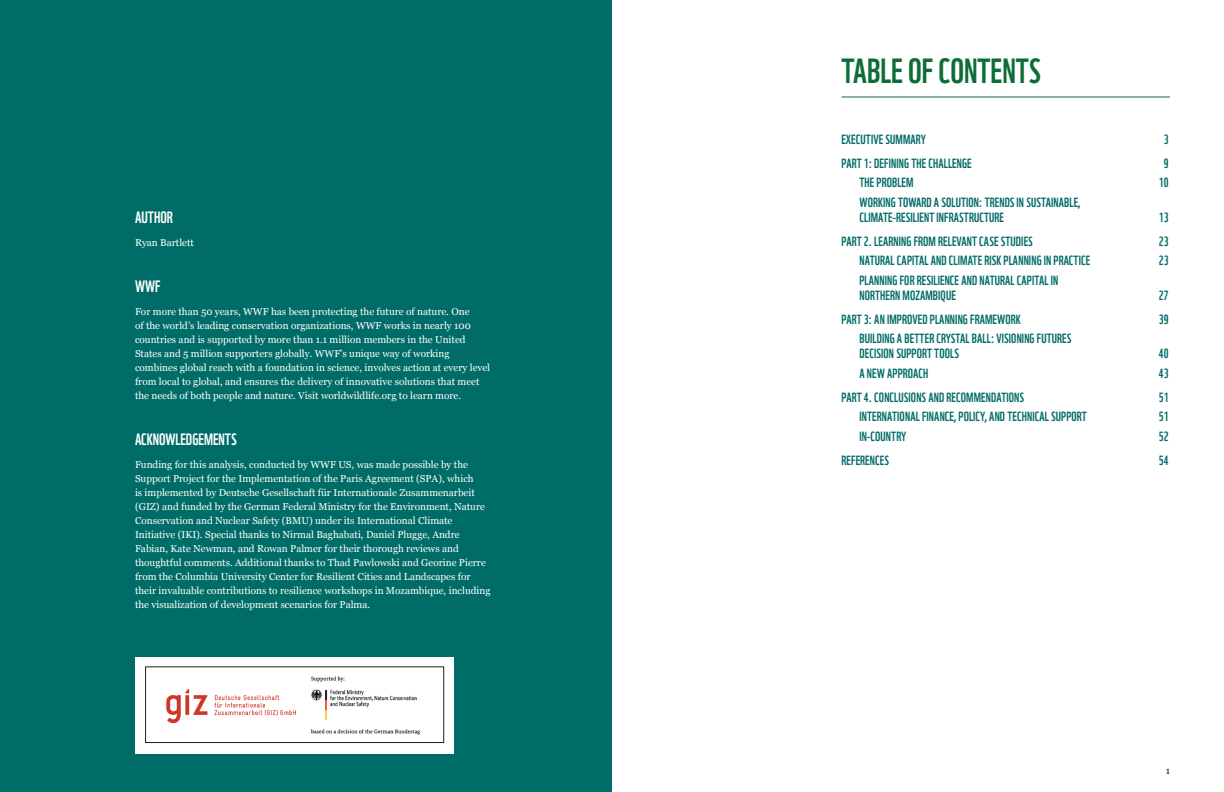
<style>
.page{position:relative;width:1224px;height:792px;background:#fff}
.page>*{position:absolute;margin:0;border:0;box-sizing:border-box;transform-origin:0 0}
.Headline_1{font:34px "WWF";color:#0c6d38}
.Sub_1{font:16px "WWF";color:#fff}
.TOC_1{font:13px/15px "WWF";letter-spacing:.01em;color:#006c67}
.Body_1{font:10px/14px "Georgia";color:#fff}
.t1{font:10px "Georgia";color:#231f20}
</style>
<div class="page">
<div style="left:0;top:0;width:612px;height:792px;background:#006c67"></div>
<hr style="left:842px;top:96px;width:328px;height:1px;background:#0c6d38">
<div style="left:135px;top:657px;width:319px;height:96px;background:#fff"></div>
<div style="left:145px;top:666px;width:299px;height:77px;border:1px solid #231f20"></div>
<img style="left:166px;top:677px;width:254px;height:58px">
<p class="Sub_1" style="left:135px;top:205px;width:39px">AUTHOR</p>
<p class="Body_1" style="left:135px;top:236px;width:61px">Ryan Bartlett</p>
<p class="Sub_1" style="left:135px;top:274px;width:27px">WWF</p>
<p class="Body_1" style="left:135px;top:305px;width:357px">For more than 50 years, WWF has been protecting the future of nature. One<br>of the world’s leading conservation organizations, WWF works in nearly 100 countries and is supported by more than 1.1 million members in the United States and 5 million supporters globally. WWF’s unique way of working combines global reach with a foundation in science, involves action at every level from local to global, and ensures the delivery of innovative solutions that meet the needs of both people and nature. Visit worldwildlife.org to learn more.</p>
<p class="Sub_1" style="left:135px;top:427px;width:103px">ACKNOWLEDGEMENTS</p>
<p class="Body_1" style="left:135px;top:458px;width:357px">Funding for this analysis, conducted by WWF US, was made possible by the Support Project for the Implementation of the Paris Agreement (SPA), which<br>is implemented by Deutsche Gesellschaft für Internationale Zusammenarbeit (GIZ) and funded by the German Federal Ministry for the Environment, Nature Conservation and Nuclear Safety (BMU) under its International Climate Initiative (IKI). Special thanks to Nirmal Baghabati, Daniel Plugge, Andre Fabian, Kate Newman, and Rowan Palmer for their thorough reviews and thoughtful comments. Additional thanks to Thad Pawlowski and Georine Pierre from the Columbia University Center for Resilient Cities and Landscapes for their invaluable contributions to resilience workshops in Mozambique, including the visualization of development scenarios for Palma.</p>
<p class="Headline_1" style="left:842px;top:44px;width:201px">TABLE OF CONTENTS</p>
<p class="TOC_1" style="left:842px;top:131px;width:86px">EXECUTIVE SUMMARY</p>
<p class="TOC_1" style="left:1164px;top:131px;width:6px">3</p>
<p class="TOC_1" style="left:842px;top:155px;width:132px">PART 1: DEFINING THE CHALLENGE</p>
<p class="TOC_1" style="left:1164px;top:155px;width:6px">9</p>
<p class="TOC_1" style="left:860px;top:174px;width:56px">THE PROBLEM</p>
<p class="TOC_1" style="left:1159px;top:174px;width:11px">10</p>
<p class="TOC_1" style="left:860px;top:194px;width:222px">WORKING TOWARD A SOLUTION: TRENDS IN SUSTAINABLE,<br>CLIMATE-RESILIENT INFRASTRUCTURE</p>
<p class="TOC_1" style="left:1159px;top:209px;width:11px">13</p>
<p class="TOC_1" style="left:842px;top:233px;width:193px">PART 2. LEARNING FROM RELEVANT CASE STUDIES</p>
<p class="TOC_1" style="left:1159px;top:233px;width:11px">23</p>
<p class="TOC_1" style="left:860px;top:252px;width:232px">NATURAL CAPITAL AND CLIMATE RISK PLANNING IN PRACTICE</p>
<p class="TOC_1" style="left:1159px;top:252px;width:11px">23</p>
<p class="TOC_1" style="left:860px;top:272px;width:200px">PLANNING FOR RESILIENCE AND NATURAL CAPITAL IN<br>NORTHERN MOZAMBIQUE</p>
<p class="TOC_1" style="left:1159px;top:287px;width:11px">27</p>
<p class="TOC_1" style="left:842px;top:311px;width:181px">PART 3: AN IMPROVED PLANNING FRAMEWORK</p>
<p class="TOC_1" style="left:1159px;top:311px;width:11px">39</p>
<p class="TOC_1" style="left:860px;top:330px;width:213px">BUILDING A BETTER CRYSTAL BALL: VISIONING FUTURES<br>DECISION SUPPORT TOOLS</p>
<p class="TOC_1" style="left:1159px;top:345px;width:11px">40</p>
<p class="TOC_1" style="left:860px;top:365px;width:70px">A NEW APPROACH</p>
<p class="TOC_1" style="left:1159px;top:365px;width:11px">43</p>
<p class="TOC_1" style="left:842px;top:389px;width:184px">PART 4. CONCLUSIONS AND RECOMMENDATIONS</p>
<p class="TOC_1" style="left:1159px;top:389px;width:11px">51</p>
<p class="TOC_1" style="left:860px;top:408px;width:229px">INTERNATIONAL FINANCE, POLICY, AND TECHNICAL SUPPORT</p>
<p class="TOC_1" style="left:1159px;top:408px;width:11px">51</p>
<p class="TOC_1" style="left:860px;top:428px;width:48px">IN-COUNTRY</p>
<p class="TOC_1" style="left:1159px;top:428px;width:11px">52</p>
<p class="TOC_1" style="left:842px;top:452px;width:49px">REFERENCES</p>
<p class="TOC_1" style="left:1159px;top:452px;width:11px">54</p>
<p class="t1" style="left:1166px;top:764px;width:6px">1</p>
</div>
